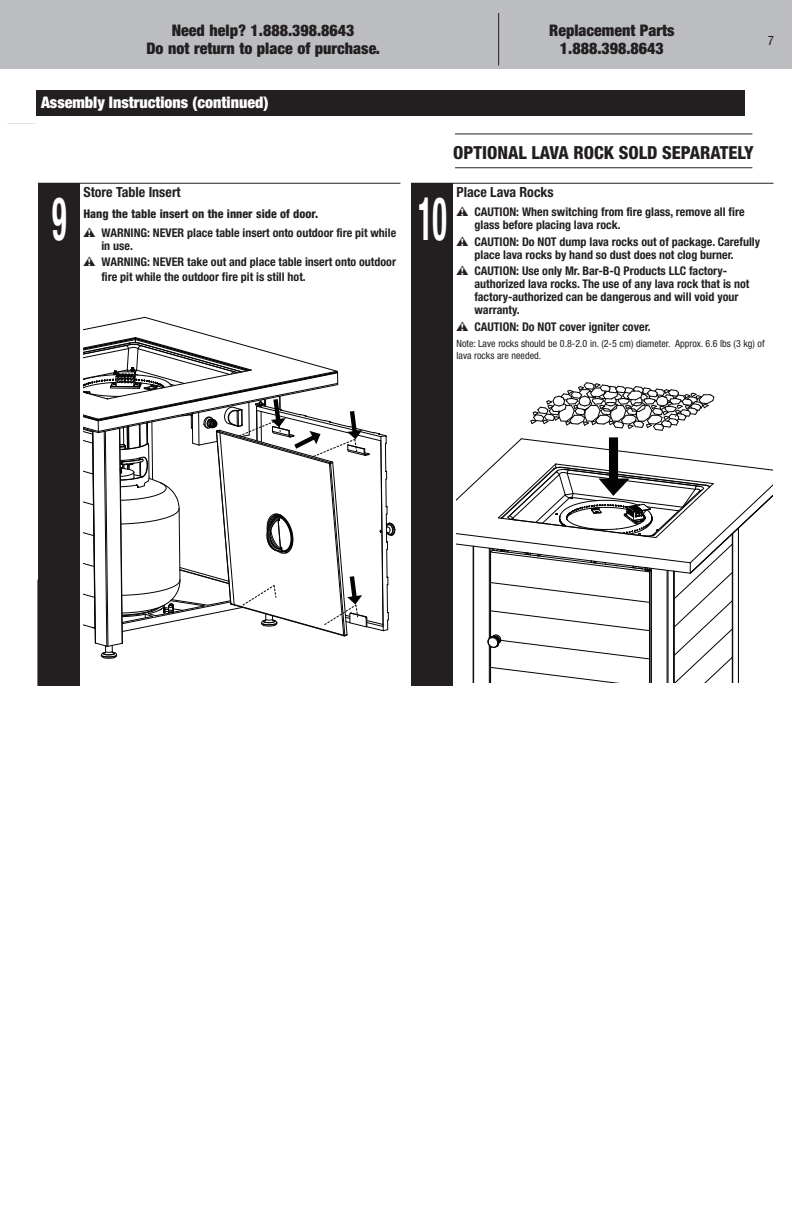
<style>
.page{position:relative;width:792px;height:1224px;background:#fff}
.page>*{position:absolute;margin:0;border:0;box-sizing:border-box;transform-origin:0 0}
.t1{font:700 condensed 60px "Helvetica Neue LT Std";color:#fff;scale:.5 1}
.t2{font:800 condensed 18px "Helvetica Neue LT Std";color:#231f20}
.t3{font:900 condensed 16px/18px "Helvetica Neue LT Std";color:#231f20;text-align:center}
.t4{font:900 condensed 16px "Helvetica Neue LT Std";color:#fff}
.t5{font:700 condensed 14px "Helvetica Neue LT Std";color:#231f20}
.t6{font:condensed 13px "Helvetica Neue LT Std";color:#231f20}
.t7{font:700 condensed 12px/13px "Helvetica Neue LT Std";color:#231f20}
.t8{font:condensed 10px/12px "Helvetica Neue LT Std";color:#231f20}
.s1{font-weight:800}
.s2{font-family:"Warnings";font-weight:400;font-stretch:normal}
</style>
<div class="page">
<div style="left:0;top:0;width:792px;height:69px;background:#bcbdc0"></div>
<hr style="left:498px;top:13px;width:1px;height:53px;background:#231f20">
<div style="left:38px;top:183px;width:41px;height:397px;background:#231f20"></div>
<hr style="left:79px;top:183px;width:321px;height:1px;background:#231f20">
<svg style="left:83px;top:317px;width:312px;height:342px"></svg>
<div style="left:411px;top:183px;width:42px;height:503px;background:#231f20"></div>
<hr style="left:453px;top:183px;width:320px;height:1px;background:#231f20">
<svg style="left:530px;top:382px;width:185px;height:49px"></svg>
<svg style="left:457px;top:437px;width:316px;height:245px"></svg>
<div style="left:7px;top:90px;width:738px;height:25px;background:#231f20"></div>
<div style="left:7px;top:78px;width:29px;height:45px;background:#fff"></div>
<hr style="left:455px;top:167px;width:297px;height:1px;background:#231f20">
<hr style="left:455px;top:133px;width:297px;height:1px;background:#231f20">
<div style="left:38px;top:580px;width:41px;height:105px;background:#231f20"></div>
<h3 class="t3" style="left:146px;top:21px;width:235px">Need help? 1.888.398.8643<br>Do not return to place of purchase.</h3>
<h3 class="t3" style="left:549px;top:21px;width:127px">Replacement Parts<br>1.888.398.8643</h3>
<p class="t6" style="left:768px;top:33px;width:8px">7</p>
<h3 class="t4" style="left:41px;top:93px;width:229px">Assembly Instructions (continued)</h3>
<h1 class="t1" style="left:52px;top:182px;width:30px">9</h1>
<p class="t5" style="left:83px;top:184px;width:99px">Store Table Insert</p>
<p class="t7" style="left:83px;top:204px;width:314px;line-height:19px"><span class="s1">Hang the table insert on the inner side of door.<br></span><span class="s2">W</span> WARNING: NEVER place table insert onto outdoor fire pit while</p>
<p class="t7" style="left:83px;top:237px;width:314px;line-height:16.6px;text-indent:18px">in use.<br><span class="s2">W</span> WARNING: NEVER take out and place table insert onto outdoor</p>
<p class="t7" style="left:101px;top:270px;width:206px">fire pit while the outdoor fire pit is still hot.</p>
<h2 class="t2" style="left:453px;top:142px;width:302px">OPTIONAL LAVA ROCK SOLD SEPARATELY</h2>
<h1 class="t1" style="left:418px;top:182px;width:59px">10</h1>
<p class="t5" style="left:457px;top:184px;width:99px">Place Lava Rocks</p>
<p class="t7" style="left:475px;top:205px;width:272px;text-indent:-18px"><span class="s2">W</span> CAUTION: When switching from fire glass, remove all fire glass before placing lava rock.</p>
<p class="t7" style="left:475px;top:235px;width:287px;text-indent:-18px"><span class="s2">W</span> CAUTION: Do NOT dump lava rocks out of package. Carefully place lava rocks by hand so dust does not clog burner.</p>
<p class="t7" style="left:475px;top:264px;width:276px;text-indent:-18px"><span class="s2">W</span> CAUTION: Use only Mr. Bar-B-Q Products LLC factory&shy;authorized lava rocks. The use of any lava rock that is not factory-authorized can be dangerous and will void your warranty.</p>
<p class="t7" style="left:457px;top:320px;width:196px"><span class="s2">W</span> CAUTION: Do NOT cover igniter cover.</p>
<p class="t8" style="left:457px;top:337px;width:310px">Note: Lave rocks should be 0.8-2.0 in. (2-5 cm) diameter. Approx. 6.6 lbs (3 kg) of lava rocks are needed.</p>
</div>
